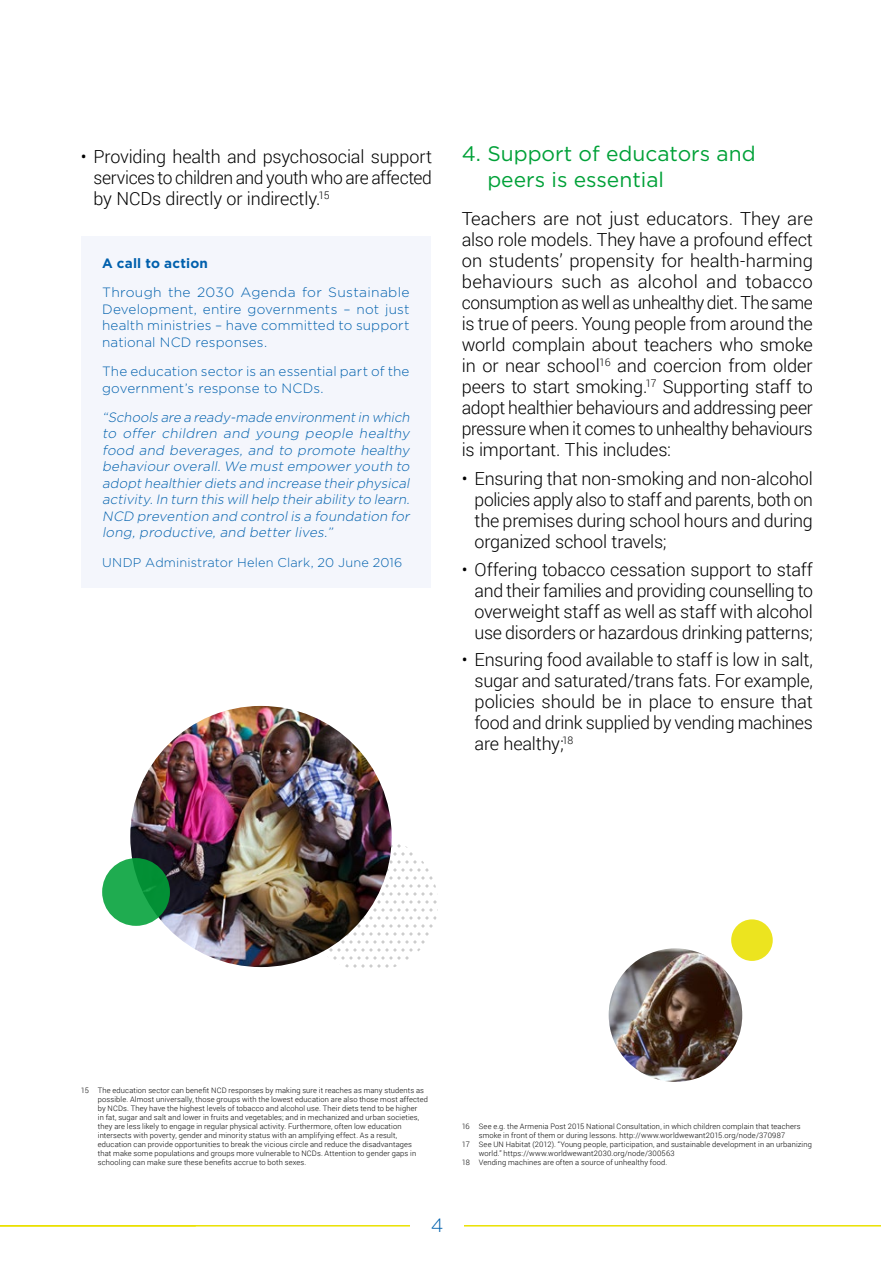
<style>
.page{position:relative;width:881px;height:1263px;background:#fff}
.page>*{position:absolute;margin:0;border:0;box-sizing:border-box;transform-origin:0 0}
.Titre{font:21px/25.2px "Gotham";color:#00a138}
.t1{font:300 19.2px "Gotham";color:#0060ad}
.Body{font:300 18px/21px "Roboto";letter-spacing:-.015em;color:#000;text-align:justify}
.Citation{font:italic 300 13.5px/16.5px "Gotham";color:#0060ad;text-align:justify}
.Citation-2{font:300 13.5px/16.5px "Gotham";letter-spacing:.01em;color:#0060ad;text-align:justify}
.Citation_titre{font:700 13.5px "Gotham";letter-spacing:.015em;color:#0060ad}
.Citation-3{font:300 12.75px "Gotham";letter-spacing:.015em;color:#0060ad}
.Footnote{font:300 7.5px/9px "Roboto";letter-spacing:.02em;color:#000}
</style>
<div class="page">
<hr style="left:0;top:1225px;width:418px;height:1px;background:#eae100">
<hr style="left:456px;top:1225px;width:424px;height:1px;background:#eae100">
<div style="left:410px;top:1216px;width:53px;height:19px;background:#fff"></div>
<svg style="left:302px;top:836px;width:136px;height:136px"></svg>
<img style="left:130px;top:706px;width:261px;height:261px;border-radius:131px">
<svg style="left:102px;top:858px;width:68px;height:68px;background:#16a147"></svg>
<img style="left:608px;top:948px;width:134px;height:134px;border-radius:67px">
<div style="left:730px;top:919px;width:42px;height:42px;background:#ece41f;border-radius:50%"></div>
<div style="left:81px;top:236px;width:349px;height:352px;background:#f4f6fc"></div>
<p class="Body" style="left:94px;top:146px;width:340px;text-indent:-13px">• Providing health and psychosocial support services to children and youth who are affected by NCDs directly or indirectly.<sup>15</sup></p>
<p class="Citation_titre" style="left:102px;top:254px;width:107px">A call to action</p>
<p class="Citation-2" style="left:102px;top:284px;width:309px">Through the 2030 Agenda for Sustainable Development, entire governments – not just health ministries – have committed to support national NCD responses.</p>
<p class="Citation-2" style="left:102px;top:363px;width:309px">The education sector is an essential part of the government’s response to NCDs.</p>
<p class="Citation" style="left:102px;top:408px;width:312px">“Schools are a ready-made environmentin which to offer children and young people healthy food and beverages, and to promote healthy behaviour overall.We must empower youth to adopthealthierdiets and increase theirphysical activity.In turn this willhelp theirability to learn.<br>NCD prevention and controlis a foundation for long, productive, and better lives.”</p>
<p class="Citation-3" style="left:102px;top:554px;width:302px">UNDP Administrator Helen Clark, 20 June 2016</p>
<p class="Titre" style="left:487px;top:141px;width:270px;text-indent:-26px">4. Support of educators and peers is essential</p>
<p class="Body" style="left:461px;top:207px;width:352px">Teachers are not just educators. They are also role models. They have a profound effect on students’ propensity for health-harming behaviours such as alcohol and tobacco consumption as well as unhealthy diet. The same is true of peers. Young people from around the world complain about teachers who smoke in or near school<sup>16</sup> and coercion from older peers to start smoking.<sup>17</sup> Supporting staff to adopt healthier behaviours and addressing peer pressure when it comes to unhealthy behaviours is important. This includes:</p>
<p class="Body" style="left:474px;top:468px;width:340px;text-indent:-13px">• Ensuring that non-smoking and non-alcohol policies apply also to staff and parents, both on the premises during school hours and during organized school travels;</p>
<p class="Body" style="left:474px;top:558px;width:340px;text-indent:-13px">• Offering tobacco cessation support to staff and their families and providing counselling to overweight staff as well as staff with alcohol use disorders or hazardous drinking patterns;</p>
<p class="Body" style="left:474px;top:648px;width:340px;text-indent:-13px">• Ensuring food available to staff is low in salt, sugar and saturated/trans fats. For example, policies should be in place to ensure that food and drink supplied by vending machines are healthy;<sup>18</sup></p>
<p class="Footnote" style="left:98px;top:1086px;width:331px;text-indent:-17px">15 The education sector can benefit NCD responses by making sure it reaches as many students as possible. Almost universally, those groups with the lowest education are also those most affected by NCDs. They have the highest levels of tobacco and alcohol use. Their diets tend to be higher<br>in fat, sugar and salt and lower in fruits and vegetables; and in mechanized and urban societies, they are less likely to engage in regular physical activity. Furthermore, often low education intersects with poverty, gender and minority status with an amplifying effect. As a result, education can provide opportunities to break the vicious circle and reduce the disadvantages<br>that make some populations and groups more vulnerable to NCDs. Attention to gender gaps in schooling can make sure these benefits accrue to both sexes.</p>
<p class="Footnote" style="left:461px;top:1122px;width:340px;text-align:center">16 See e.g. the Armenia Post 2015 National Consultation, in which children complain that teachers smoke in front of them or during lessons. http://www.worldwewant2015.org/node/370987</p>
<p class="Footnote" style="left:478px;top:1140px;width:334px;text-indent:-17px">17 See UN Habitat (2012). “Young people, participation, and sustainable development in an urbanizing world.” https://www.worldwewant2030.org/node/300563</p>
<p class="Footnote" style="left:461px;top:1158px;width:207px">18 Vending machines are often a source of unhealthy food.</p>
<p class="t1" style="left:431px;top:1212px;width:14px">4</p>
</div>
